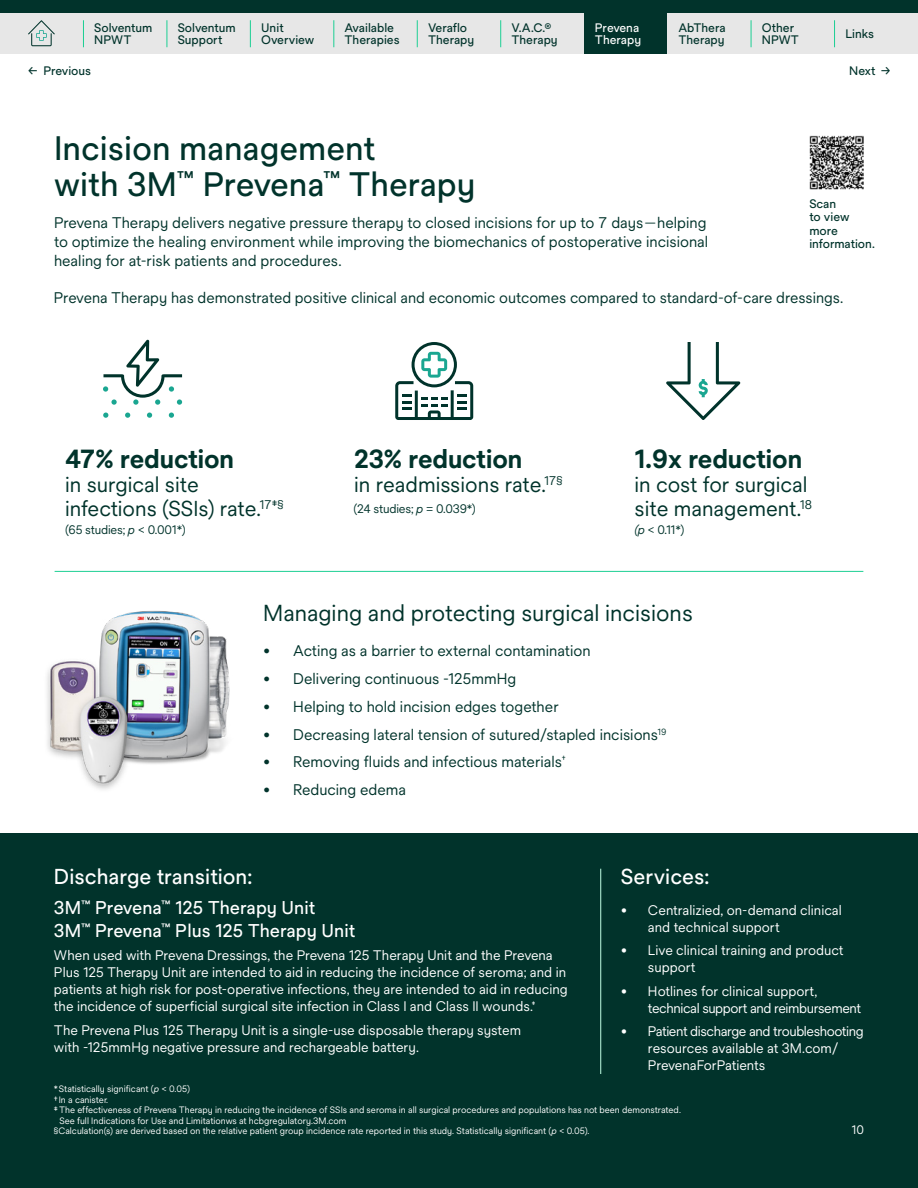
<style>
.page{position:relative;width:918px;height:1188px;background:#fff}
.page>*{position:absolute;margin:0;border:0;box-sizing:border-box;transform-origin:0 0}
.t1{font:500 33px/36.3px "Solve Pro";color:#01332b}
.t2{font:700 25.5px "Solve Pro";letter-spacing:-.005em;color:#01332b}
.t3{font:22.5px "Solve Pro";color:#01332b}
.t4{font:21px/24px "Solve Pro";color:#01332b}
.t5{font:500 21px "Solve Pro";color:#fff}
.t6{font:500 18px/22.5px "Solve Pro";color:#fff}
.t7{font:15px/18.8px "Solve Pro";color:#01332b;text-align:justify}
.t8{font:13.5px/16.8px "Solve Pro";color:#fff}
.t9{font:13.5px/16.8px "Solve Pro";letter-spacing:-.025em;color:#fff}
.t10{font:13.5px/16.8px "Solve Pro";letter-spacing:-.03em;color:#fff}
.t11{font:500 12px/12px "Solve Pro";color:#01332b}
.t12{font:12px "Solve Pro";letter-spacing:-.015em;color:#01332b}
.t13{font:500 12px/12px "Solve Pro";letter-spacing:-.005em;color:#fff}
.t14{font:12px "Solve Pro";color:#fff}
.t15{font:9px "Solve Pro";color:#fff}
.s1{font-style:italic}
</style>
<div class="page">
<div style="left:0;top:834px;width:918px;height:354px;background:#01332b"></div>
<div style="left:584px;top:14px;width:84px;height:40px;background:#01332b"></div>
<div style="left:0;top:0;width:918px;height:14px;background:#01332b"></div>
<div style="left:0;top:14px;width:83px;height:40px;background:#e7e7e7"></div>
<svg style="left:28px;top:20px;width:27px;height:26px"></svg>
<div style="left:83px;top:14px;width:84px;height:40px;background:#e7e7e7"></div>
<div style="left:835px;top:14px;width:83px;height:40px;background:#e7e7e7"></div>
<div style="left:751px;top:14px;width:84px;height:40px;background:#e7e7e7"></div>
<div style="left:668px;top:14px;width:83px;height:40px;background:#e7e7e7"></div>
<div style="left:501px;top:14px;width:83px;height:40px;background:#e7e7e7"></div>
<div style="left:417px;top:14px;width:84px;height:40px;background:#e7e7e7"></div>
<div style="left:334px;top:14px;width:83px;height:40px;background:#e7e7e7"></div>
<div style="left:250px;top:14px;width:84px;height:40px;background:#e7e7e7"></div>
<div style="left:167px;top:14px;width:83px;height:40px;background:#e7e7e7"></div>
<hr style="left:55px;top:571px;width:808px;height:1px;background:#1ccf93">
<svg style="left:834px;top:20px;width:1px;height:27px"></svg>
<svg style="left:751px;top:20px;width:1px;height:27px"></svg>
<svg style="left:500px;top:20px;width:1px;height:27px"></svg>
<svg style="left:417px;top:20px;width:1px;height:27px"></svg>
<svg style="left:333px;top:20px;width:1px;height:27px"></svg>
<svg style="left:250px;top:20px;width:1px;height:27px"></svg>
<svg style="left:167px;top:20px;width:1px;height:27px"></svg>
<img style="left:809px;top:135px;width:55px;height:55px">
<svg style="left:395px;top:342px;width:78px;height:78px"></svg>
<svg style="left:103px;top:413px;width:5px;height:5px"></svg>
<svg style="left:125px;top:413px;width:5px;height:5px"></svg>
<svg style="left:147px;top:413px;width:5px;height:5px"></svg>
<svg style="left:169px;top:413px;width:5px;height:5px"></svg>
<svg style="left:103px;top:340px;width:79px;height:65px"></svg>
<svg style="left:666px;top:342px;width:74px;height:78px"></svg>
<img style="left:47px;top:610px;width:183px;height:180px">
<hr style="left:600px;top:869px;width:1px;height:205px;background:#bffde3">
<svg style="left:83px;top:20px;width:1px;height:27px"></svg>
<p class="t11" style="left:94px;top:22px;width:60px">Solventum<br>NPWT</p>
<p class="t11" style="left:178px;top:22px;width:60px">Solventum<br>Support</p>
<p class="t11" style="left:261px;top:22px;width:55px">Unit<br>Overview</p>
<p class="t11" style="left:345px;top:22px;width:57px">Available<br>Therapies</p>
<p class="t11" style="left:428px;top:22px;width:48px">Veraflo<br>Therapy</p>
<p class="t11" style="left:512px;top:22px;width:48px">V.A.C.®<br>Therapy</p>
<p class="t13" style="left:595px;top:22px;width:48px">Prevena<br>Therapy</p>
<p class="t11" style="left:678px;top:22px;width:49px">AbThera<br>Therapy</p>
<p class="t11" style="left:762px;top:22px;width:39px">Other<br>NPWT</p>
<p class="t11" style="left:845px;top:28px;width:30px">Links</p>
<p class="t11" style="left:43px;top:65px;width:49px">Previous</p>
<p class="t11" style="left:849px;top:65px;width:43px">Next →</p>
<p class="t11" style="left:28px;top:65px;width:11px">←</p>
<h1 class="t1" style="left:54px;top:130px;width:423px">Incision management<br>with 3M<sup>™</sup> Prevena<sup>™</sup> Therapy</h1>
<p class="t7" style="left:54px;top:214px;width:656px">Prevena Therapy delivers negative pressure therapy to closed incisions for up to 7 days—helping to optimize the healing environment while improving the biomechanics of postoperative incisional healing for at-risk patients and procedures.</p>
<p class="t11" style="left:809px;top:197px;width:67px;line-height:13.5px">Scan<br>to view more information.</p>
<p class="t7" style="left:54px;top:289px;width:791px">Prevena Therapy has demonstrated positive clinical and economic outcomes compared to standard-of-care dressings.</p>
<h2 class="t2" style="left:65px;top:444px;width:171px">47% reduction</h2>
<h3 class="t4" style="left:65px;top:472px;width:220px">in surgical site infections (SSIs) rate.<sup>17‡§</sup></h3>
<p class="t12" style="left:65px;top:523px;width:122px">(65 studies; <span class="s1">p</span> &lt; 0.001*)</p>
<h2 class="t2" style="left:354px;top:444px;width:170px">23% reduction</h2>
<h3 class="t4" style="left:354px;top:472px;width:210px">in readmissions rate.<sup>17§</sup></h3>
<p class="t12" style="left:354px;top:502px;width:124px">(24 studies; <span class="s1">p</span> = 0.039*)</p>
<h2 class="t2" style="left:634px;top:444px;width:169px">1.9x reduction</h2>
<h3 class="t4" style="left:634px;top:472px;width:179px">in cost for surgical site management.<sup>18</sup></h3>
<p class="t12" style="left:634px;top:523px;width:52px"><span class="s1">(p</span> &lt; 0.11*)</p>
<h3 class="t3" style="left:263px;top:600px;width:431px">Managing and protecting surgical incisions</h3>
<p class="t7" style="left:263px;top:642px;width:329px">• Acting as a barrier to external contamination</p>
<p class="t7" style="left:263px;top:670px;width:255px">• Delivering continuous -125mmHg</p>
<p class="t7" style="left:263px;top:697px;width:297px">• Helping to hold incision edges together</p>
<p class="t7" style="left:263px;top:725px;width:405px">• Decreasing lateral tension of sutured/stapled incisions<sup>19</sup></p>
<p class="t7" style="left:263px;top:753px;width:304px">• Removing fluids and infectious materials<sup>†</sup></p>
<p class="t7" style="left:263px;top:781px;width:144px">• Reducing edema</p>
<h3 class="t5" style="left:54px;top:865px;width:200px">Discharge transition:</h3>
<p class="t6" style="left:54px;top:897px;width:303px">3M<sup>™</sup> Prevena<sup>™</sup> 125 Therapy Unit<br>3M<sup>™</sup> Prevena<sup>™</sup> Plus 125 Therapy Unit</p>
<p class="t8" style="left:54px;top:947px;width:515px">When used with Prevena Dressings, the Prevena 125 Therapy Unit and the Prevena Plus 125 Therapy Unit are intended to aid in reducing the incidence of seroma; and in patients at high risk for post-operative infections, they are intended to aid in reducing the incidence of superficial surgical site infection in Class I and Class II wounds.<sup>‡</sup></p>
<p class="t8" style="left:54px;top:1022px;width:469px">The Prevena Plus 125 Therapy Unit is a single-use disposable therapy system with -125mmHg negative pressure and rechargeable battery.</p>
<h3 class="t5" style="left:621px;top:865px;width:90px">Services:</h3>
<p class="t8" style="left:648px;top:902px;width:195px;text-indent:-27px">• Centralizied, on-demand clinical and technical support</p>
<p class="t8" style="left:648px;top:942px;width:197px;text-indent:-27px">• Live clinical training and product support</p>
<p class="t10" style="left:648px;top:983px;width:215px;text-indent:-27px">• Hotlines for clinical support, technical support and reimbursement</p>
<p class="t9" style="left:648px;top:1023px;width:217px;text-indent:-27px">• Patient discharge and troubleshooting resources available at 3M.com/<br>PrevenaForPatients</p>
<p class="t15" style="left:54px;top:1084px;width:138px">*Statistically significant (<span class="s1">p</span> &lt; 0.05)</p>
<p class="t15" style="left:54px;top:1094px;width:56px">†In a canister.</p>
<p class="t15" style="left:54px;top:1105px;width:628px">‡The effectiveness of Prevena Therapy in reducing the incidence of SSIs and seroma in all surgical procedures and populations has not been demonstrated.</p>
<p class="t15" style="left:59px;top:1115px;width:289px">See full Indications for Use and Limitationws at hcbgregulatory.3M.com</p>
<p class="t15" style="left:54px;top:1126px;width:537px">§Calculation(s) are derived based on the relative patient group incidence rate reported in this study. Statistically significant (<span class="s1">p</span> &lt; 0.05).</p>
<p class="t14" style="left:851px;top:1123px;width:14px">10</p>
</div>
